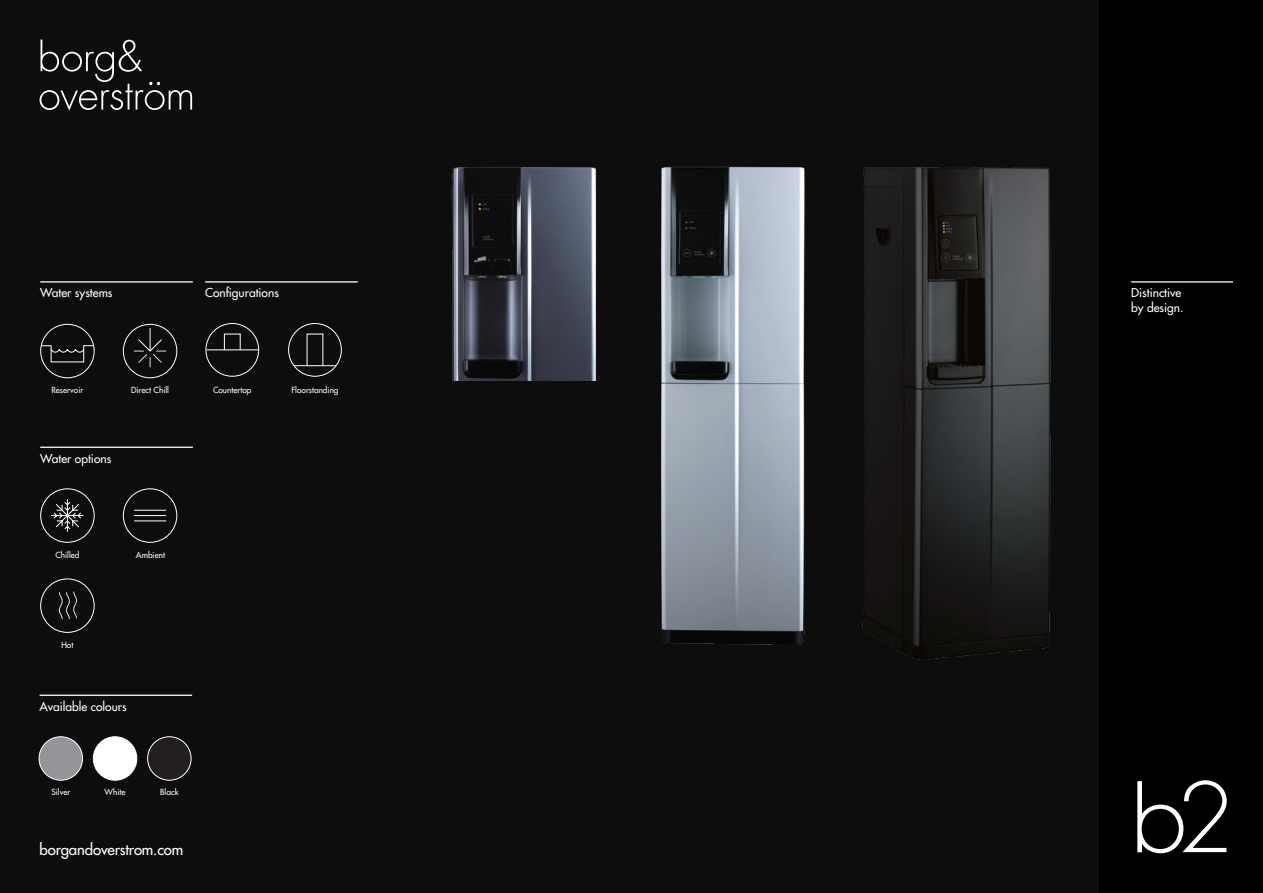
<style>
.page{position:relative;width:1263px;height:893px;background:#0d0d0d}
.page>*{position:absolute;margin:0;border:0;box-sizing:border-box;transform-origin:0 0}
._7_8pt_Futura_Medium{font:500 15px "Futura Std";letter-spacing:-.01em;color:#fff}
._7_8pt_Futura_Medium-2{font:500 12px/15px "Futura Std";color:#fff}
.NOTATIONS{font:500 8.25px "Futura Std";color:#fff}
</style>
<div class="page">
<svg style="left:40px;top:40px;width:152px;height:71px"></svg>
<img style="left:862px;top:167px;width:189px;height:493px">
<img style="left:661px;top:166px;width:144px;height:479px">
<img style="left:451px;top:167px;width:146px;height:214px">
<hr style="left:40px;top:447px;width:153px;height:1px;background:#fff">
<svg style="left:122px;top:488px;width:56px;height:55px"></svg>
<svg style="left:40px;top:488px;width:55px;height:55px"></svg>
<div style="left:40px;top:578px;width:55px;height:55px;border:1px solid #fff;border-radius:50%"></div>
<svg style="left:59px;top:591px;width:18px;height:28px"></svg>
<hr style="left:205px;top:281px;width:153px;height:2px;background:#fff">
<svg style="left:205px;top:323px;width:55px;height:54px"></svg>
<hr style="left:207px;top:349px;width:51px;height:1px;background:#fff">
<svg style="left:288px;top:323px;width:54px;height:54px"></svg>
<hr style="left:294px;top:365px;width:42px;height:1px;background:#fff">
<hr style="left:40px;top:281px;width:153px;height:2px;background:#fff">
<div style="left:123px;top:324px;width:54px;height:54px;border:1px solid #fff;border-radius:50%"></div>
<svg style="left:134px;top:327px;width:32px;height:40px"></svg>
<div style="left:40px;top:324px;width:55px;height:54px;border:1px solid #fff;border-radius:50%"></div>
<svg style="left:40px;top:345px;width:55px;height:18px"></svg>
<div style="left:1100px;top:0;width:163px;height:893px;background:#000"></div>
<svg style="left:1137px;top:780px;width:90px;height:73px"></svg>
<hr style="left:1131px;top:281px;width:102px;height:2px;background:#fff">
<hr style="left:40px;top:695px;width:152px;height:1px;background:#fff">
<div style="left:93px;top:737px;width:44px;height:43px;background:#fff;border-radius:50%"></div>
<div style="left:93px;top:736px;width:44px;height:44px;border:1px solid #fff;border-radius:50%"></div>
<div style="left:39px;top:737px;width:44px;height:43px;background:#939598;border-radius:50%"></div>
<div style="left:39px;top:736px;width:44px;height:44px;border:1px solid #fff;border-radius:50%"></div>
<div style="left:148px;top:737px;width:43px;height:43px;background:#231f20;border-radius:50%"></div>
<div style="left:147px;top:736px;width:44px;height:44px;border:1px solid #fff;border-radius:50%"></div>
<p class="_7_8pt_Futura_Medium-2" style="left:40px;top:286px;width:74px">Water systems</p>
<p class="_7_8pt_Futura_Medium-2" style="left:205px;top:286px;width:75px">Configurations</p>
<p class="NOTATIONS" style="left:51px;top:385px;width:34px">Reservoir</p>
<p class="NOTATIONS" style="left:131px;top:385px;width:40px">Direct Chill</p>
<p class="_7_8pt_Futura_Medium-2" style="left:40px;top:451px;width:73px">Water options</p>
<p class="NOTATIONS" style="left:213px;top:385px;width:40px">Countertop</p>
<p class="NOTATIONS" style="left:291px;top:385px;width:49px">Floorstanding</p>
<p class="NOTATIONS" style="left:55px;top:549px;width:26px">Chilled</p>
<p class="NOTATIONS" style="left:136px;top:549px;width:31px">Ambient</p>
<p class="NOTATIONS" style="left:61px;top:639px;width:14px">Hot</p>
<p class="_7_8pt_Futura_Medium-2" style="left:40px;top:699px;width:89px">Available colours</p>
<p class="NOTATIONS" style="left:51px;top:787px;width:20px">Silver</p>
<p class="NOTATIONS" style="left:105px;top:787px;width:22px">White</p>
<p class="NOTATIONS" style="left:160px;top:787px;width:20px">Black</p>
<p class="_7_8pt_Futura_Medium" style="left:40px;top:840px;width:145px">borgandoverstrom.com</p>
<p class="_7_8pt_Futura_Medium-2" style="left:1131px;top:286px;width:54px">Distinctive by design.</p>
</div>
